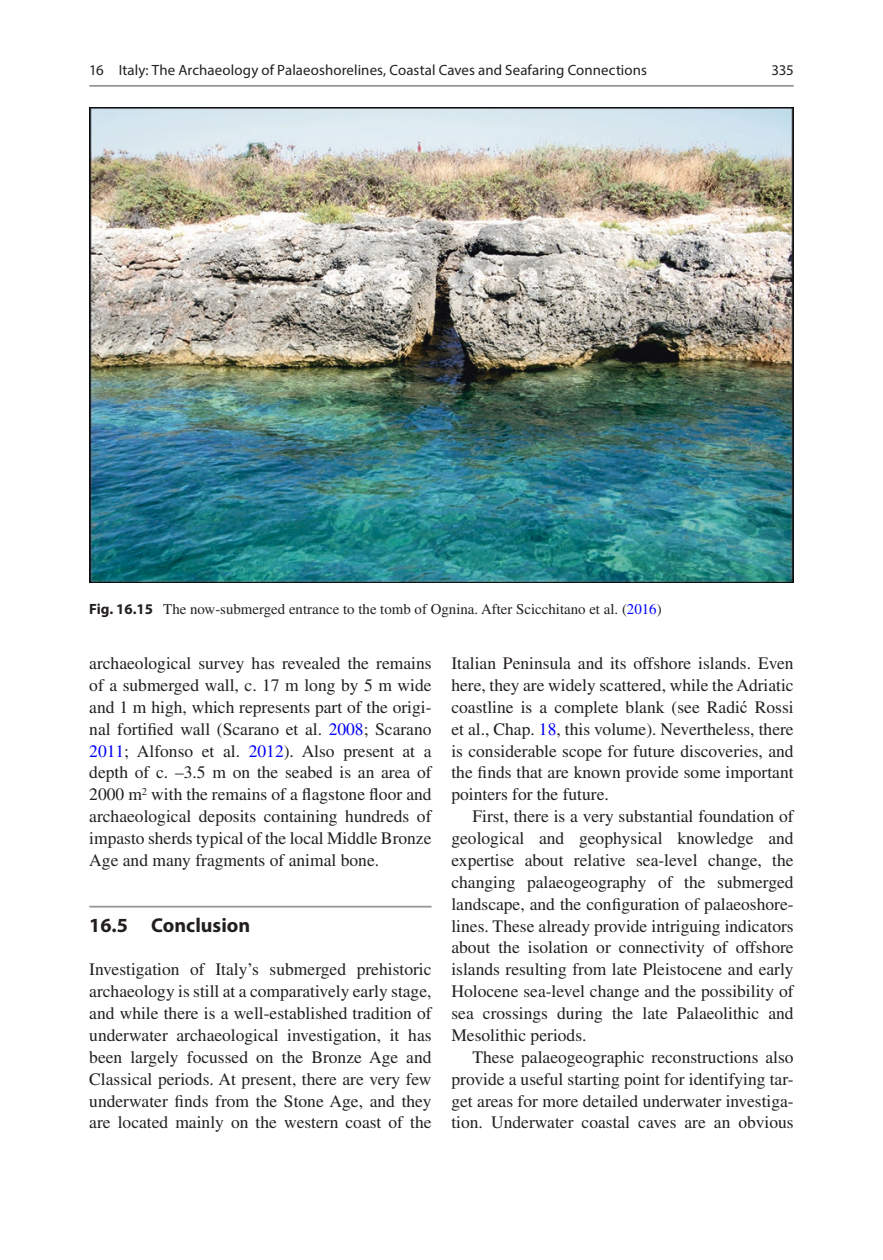
<style>
.page{position:relative;width:883px;height:1260px;background:#fff}
.page>*{position:absolute;margin:0;border:0;box-sizing:border-box;transform-origin:0 0}
.t1{font:700 20.12px "Cwfvgx Myriad Pro";color:#231f20}
.t2{font:17.5px/21.9px "Lkhmsw Times LT Std";color:#231f20;text-align:justify}
.t3{font:14.88px "Lkhmsw Times LT Std";color:#231f20}
.t4{font:14.88px "Pbxbfb Myriad Pro";letter-spacing:.005em;color:#231f20}
.t5{font:14.88px "Sllhxv Myriad Pro";color:#231f20}
.s1{font-family:"Cwfvgx Myriad Pro";font-weight:700}
.s2{color:#0000fa}
.s3{font-family:"Lrmdgw Times New Roman"}
</style>
<div class="page">
<hr style="left:89px;top:906px;width:343px;height:2px;background:#939598">
<img style="left:89px;top:107px;width:705px;height:476px">
<hr style="left:89px;top:85px;width:705px;height:2px;background:#939598">
<p class="t4" style="left:89px;top:61px;width:559px">16 Italy: The Archaeology of Palaeoshorelines, Coastal Caves and Seafaring Connections</p>
<p class="t5" style="left:771px;top:61px;width:24px">335</p>
<p class="t3" style="left:89px;top:601px;width:574px"><span class="s1">Fig. 16.15</span> The now-submerged entrance to the tomb of Ognina. After Scicchitano et al. (<span class="s2">2016</span>)</p>
<p class="t2" style="left:89px;top:652px;width:344px">archaeological survey has revealed the remains of a submerged wall, c. 17 m long by 5 m wide and 1 m high, which represents part of the origi&shy;nal fortified wall (Scarano et al. <span class="s2">2008</span>; Scarano <span class="s2">2011</span>; Alfonso et al. <span class="s2">2012</span>). Also present at a depth of c. –3.5 m on the seabed is an area of 2000 m<sup>2</sup> with the remains of a flagstone floor and archaeological deposits containing hundreds of impasto sherds typical of the local Middle Bronze Age and many fragments of animal bone.</p>
<p class="t1" style="left:89px;top:912px;width:163px">16.5 Conclusion</p>
<p class="t2" style="left:89px;top:958px;width:344px">Investigation of Italy’s submerged prehistoric archaeology is still at a comparatively early stage, and while there is a well-established tradition of underwater archaeological investigation, it has been largely focussed on the Bronze Age and Classical periods. At present, there are very few underwater finds from the Stone Age, and they are located mainly on the western coast of the</p>
<p class="t2" style="left:451px;top:652px;width:344px">Italian Peninsula and its offshore islands. Even here, they are widely scattered, while the Adriatic coastline is a complete blank (see Radi<span class="s3">ć</span> Rossi et al., Chap. <span class="s2">18</span>, this volume). Nevertheless, there is considerable scope for future discoveries, and the finds that are known provide some important pointers for the future.</p>
<p class="t2" style="left:451px;top:805px;width:344px;text-indent:21px">First, there is a very substantial foundation of geological and geophysical knowledge and expertise about relative sea-level change, the changing palaeogeography of the submerged landscape, and the configuration of palaeoshore&shy;lines. These already provide intriguing indicators about the isolation or connectivity of offshore islands resulting from late Pleistocene and early Holocene sea-level change and the possibility of sea crossings during the late Palaeolithic and Mesolithic periods.</p>
<p class="t2" style="left:451px;top:1046px;width:344px;text-indent:21px">These palaeogeographic reconstructions also provide a useful starting point for identifying tar&shy;get areas for more detailed underwater investiga&shy;tion. Underwater coastal caves are an obvious</p>
</div>
